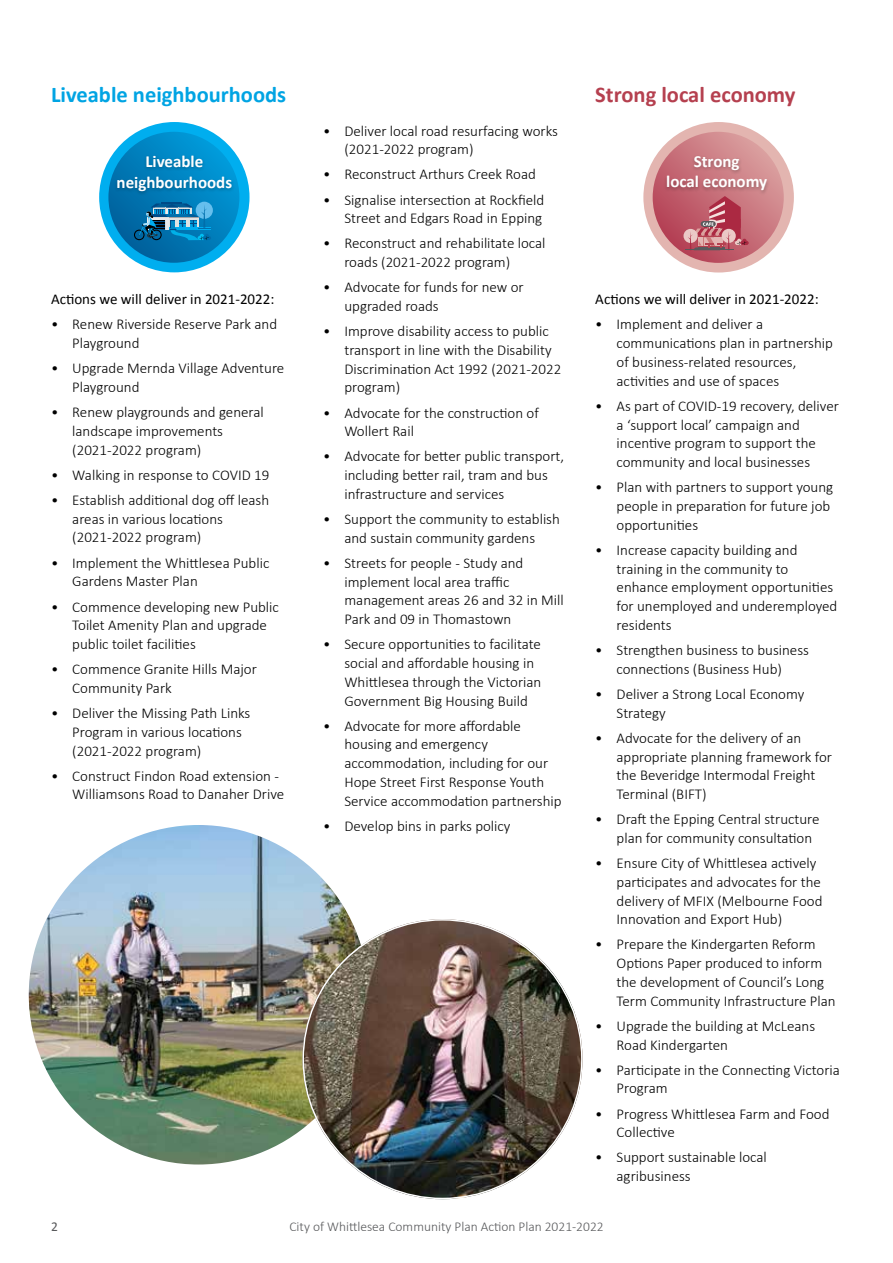
<style>
.page{position:relative;width:893px;height:1263px;background:#fff}
.page>*{position:absolute;margin:0;border:0;box-sizing:border-box;transform-origin:0 0}
.t1{font:700 22.5px "Calibri";color:#00a4e3}
.t2{font:700 22.5px "Calibri";color:#b5404f}
.t3{font:700 16.95px/20.9px "Calibri";color:#fff;text-align:center}
.t4{font:300 15px/18.8px "Calibri";color:#000}
.t5{font:15px "Calibri";color:#000}
.t6{font:300 13.5px "Calibri";color:#58595b}
.t7{font:13.5px "Calibri";color:#58595b}
</style>
<div class="page">
<svg style="left:95px;top:118px;width:159px;height:158px;fill:#00aeef"></svg>
<div style="left:91px;top:114px;width:167px;height:167px;border:8px solid #fff;border-radius:50%"></div>
<svg style="left:108px;top:132px;width:131px;height:131px;background:#007bb8"></svg>
<hr style="left:161px;top:202px;width:20px;height:2px;background:#004a87">
<div style="left:196px;top:202px;width:17px;height:17px;background:#66bfed;border-radius:50%"></div>
<svg style="left:134px;top:204px;width:77px;height:36px;background:#2682b1"></svg>
<div style="left:114px;top:154px;width:121px;height:42px;background:#000;opacity:.25"></div>
<svg style="left:639px;top:118px;width:159px;height:159px;fill:#e3b5b0"></svg>
<div style="left:635px;top:114px;width:167px;height:167px;border:8px solid #fff;border-radius:50%"></div>
<svg style="left:653px;top:132px;width:131px;height:131px;background:#c66f79"></svg>
<svg style="left:683px;top:229px;width:15px;height:14px"></svg>
<hr style="left:685px;top:249px;width:49px;height:1px;background:#59595c">
<svg style="left:688px;top:196px;width:61px;height:54px;background:#bd6572"></svg>
<div style="left:663px;top:154px;width:107px;height:41px;background:#000;opacity:.25"></div>
<img style="left:29px;top:825px;width:339px;height:339px;border-radius:170px">
<img style="left:302px;top:919px;width:281px;height:280px;border-radius:140px">
<h1 class="t1" style="left:51px;top:80px;width:237px">Liveable neighbourhoods</h1>
<h1 class="t2" style="left:595px;top:80px;width:202px">Strong local economy</h1>
<p class="t4" style="left:344px;top:120px;width:215px;text-indent:-21px">• Deliver local road resurfacing works (2021-2022 program)</p>
<p class="t4" style="left:323px;top:164px;width:214px">• Reconstruct Arthurs Creek Road</p>
<p class="t4" style="left:323px;top:189px;width:223px;text-align:right">• Signalise intersection at Rockfield<br>Street and Edgars Road in Epping</p>
<p class="t4" style="left:344px;top:233px;width:203px;text-indent:-21px">• Reconstruct and rehabilitate local roads (2021-2022 program)</p>
<p class="t4" style="left:344px;top:277px;width:181px;text-indent:-21px">• Advocate for funds for new or upgraded roads</p>
<p class="t4" style="left:344px;top:321px;width:218px;text-indent:-21px">• Improve disability access to public transport in line with the Disability<br>Discrimination Act 1992 (2021-2022 program)</p>
<p class="t4" style="left:344px;top:402px;width:196px;text-indent:-21px">• Advocate for the construction of<br>Wollert Rail</p>
<p class="t4" style="left:344px;top:446px;width:221px;text-indent:-21px">• Advocate for better public transport, including better rail, tram and bus infrastructure and services</p>
<p class="t4" style="left:323px;top:509px;width:238px;text-align:center">• Support the community to establish and sustain community gardens</p>
<p class="t4" style="left:344px;top:553px;width:221px;text-indent:-21px">• Streets for people - Study and implement local area traffic management areas 26 and 32 in Mill<br>Park and 09 in Thomastown</p>
<p class="t4" style="left:344px;top:634px;width:198px;text-indent:-21px">• Secure opportunities to facilitate social and affordable housing in Whittlesea through the Victorian Government Big Housing Build</p>
<p class="t4" style="left:344px;top:716px;width:219px;text-indent:-21px">• Advocate for more affordable housing and emergency accommodation, including for our<br>Hope Street First Response Youth<br>Service accommodation partnership</p>
<p class="t4" style="left:323px;top:816px;width:189px">• Develop bins in parks policy</p>
<p class="t3" style="left:117px;top:151px;width:117px">Liveable neighbourhoods</p>
<p class="t3" style="left:666px;top:151px;width:103px;line-height:20.2px">Strong<br>local economy</p>
<p class="t5" style="left:51px;top:290px;width:225px">Actions we will deliver in 2021-2022:</p>
<p class="t4" style="left:72px;top:314px;width:206px;text-indent:-21px">• Renew Riverside Reserve Park and<br>Playground</p>
<p class="t4" style="left:72px;top:358px;width:214px;text-indent:-21px">• Upgrade Mernda Village Adventure<br>Playground</p>
<p class="t4" style="left:72px;top:402px;width:193px;text-indent:-21px">• Renew playgrounds and general landscape improvements (2021-2022 program)</p>
<p class="t4" style="left:51px;top:465px;width:220px">• Walking in response to COVID 19</p>
<p class="t4" style="left:72px;top:490px;width:198px;text-indent:-21px">• Establish additional dog off leash areas in various locations (2021-2022 program)</p>
<p class="t4" style="left:72px;top:552px;width:199px;text-indent:-21px">• Implement the Whittlesea Public<br>Gardens Master Plan</p>
<p class="t4" style="left:72px;top:596px;width:208px;text-indent:-21px">• Commence developing new Public<br>Toilet Amenity Plan and upgrade public toilet facilities</p>
<p class="t4" style="left:72px;top:659px;width:186px;text-indent:-21px">• Commence Granite Hills Major<br>Community Park</p>
<p class="t4" style="left:72px;top:703px;width:180px;text-indent:-21px">• Deliver the Missing Path Links<br>Program in various locations (2021-2022 program)</p>
<p class="t4" style="left:72px;top:765px;width:213px;text-indent:-21px">• Construct Findon Road extension -<br>Williamsons Road to Danaher Drive</p>
<p class="t5" style="left:595px;top:290px;width:225px">Actions we will deliver in 2021-2022:</p>
<p class="t4" style="left:617px;top:314px;width:218px;text-indent:-21px">• Implement and deliver a communications plan in partnership of business-related resources, activities and use of spaces</p>
<p class="t4" style="left:617px;top:396px;width:224px;text-indent:-21px">• As part of COVID-19 recovery, deliver a ‘support local’ campaign and incentive program to support the community and local businesses</p>
<p class="t4" style="left:617px;top:477px;width:218px;text-indent:-21px">• Plan with partners to support young people in preparation for future job opportunities</p>
<p class="t4" style="left:617px;top:540px;width:222px;text-indent:-21px">• Increase capacity building and training in the community to enhance employment opportunities for unemployed and underemployed residents</p>
<p class="t4" style="left:595px;top:640px;width:215px;text-align:center">• Strengthen business to business connections (Business Hub)</p>
<p class="t4" style="left:617px;top:684px;width:189px;text-indent:-21px">• Deliver a Strong Local Economy<br>Strategy</p>
<p class="t4" style="left:617px;top:728px;width:217px;text-indent:-21px">• Advocate for the delivery of an appropriate planning framework for the Beveridge Intermodal Freight<br>Terminal (BIFT)</p>
<p class="t4" style="left:617px;top:809px;width:205px;text-indent:-21px">• Draft the Epping Central structure plan for community consultation</p>
<p class="t4" style="left:617px;top:853px;width:207px;text-indent:-21px">• Ensure City of Whittlesea actively participates and advocates for the delivery of MFIX (Melbourne Food Innovation and Export Hub)</p>
<p class="t4" style="left:617px;top:934px;width:221px;text-indent:-21px">• Prepare the Kindergarten Reform Options Paper produced to inform the development of Council’s Long Term Community Infrastructure Plan</p>
<p class="t4" style="left:617px;top:1016px;width:200px;text-indent:-21px">• Upgrade the building at McLeans<br>Road Kindergarten</p>
<p class="t4" style="left:617px;top:1059px;width:225px;text-indent:-21px">• Participate in the Connecting Victoria<br>Program</p>
<p class="t4" style="left:617px;top:1103px;width:214px;text-indent:-21px">• Progress Whittlesea Farm and Food<br>Collective</p>
<p class="t4" style="left:617px;top:1147px;width:152px;text-indent:-21px">• Support sustainable local agribusiness</p>
<p class="t7" style="left:51px;top:1217px;width:8px">2</p>
<p class="t6" style="left:289px;top:1218px;width:316px">City of Whittlesea Community Plan Action Plan 2021-2022</p>
</div>
